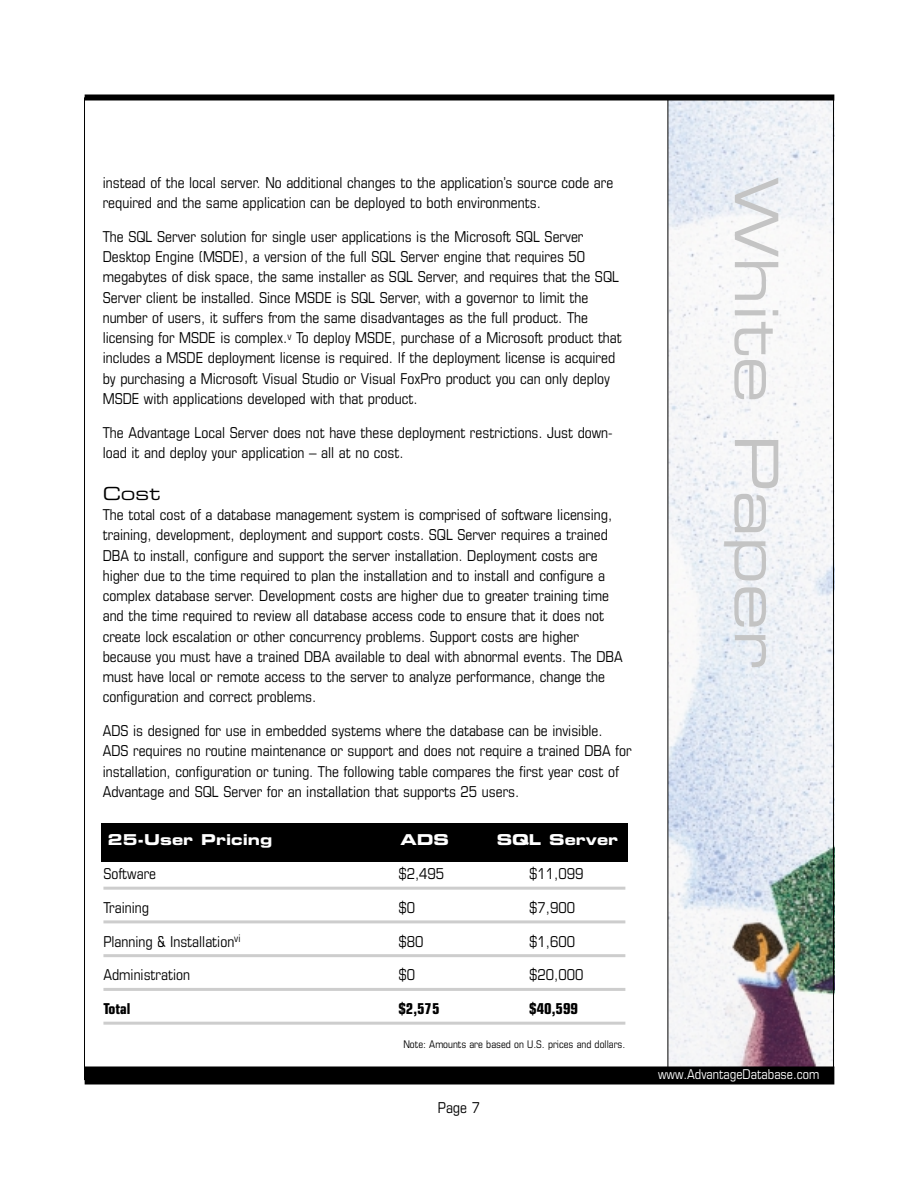
<style>
.page{position:relative;width:918px;height:1188px;background:#fff}
.page>*{position:absolute;margin:0;border:0;box-sizing:border-box;transform-origin:0 0}
.t1{font:60px "Eurostile Extended Two";color:#c4c4c4}
.t2{font:18px "Eurostile Extended Two";color:#000}
.t3{font:condensed 15px/20.2px "Eurostile";color:#000}
.t4{font:15px "Eurostile Bold Extended Two";color:#fff}
.t5{font:700 condensed 15px "Eurostile";color:#000}
.t6{font:condensed 13.5px "Eurostile";color:#fff}
.t7{font:condensed 10.5px "Eurostile";color:#000}
</style>
<div class="page">
<img style="left:669px;top:101px;width:163px;height:965px">
<div style="left:85px;top:1066px;width:749px;height:18px;background:#000"></div>
<div style="left:85px;top:94px;width:749px;height:6px;background:#000"></div>
<hr style="left:668px;top:99px;width:1px;height:972px;background:#000">
<div style="left:101px;top:824px;width:527px;height:38px;background:#000"></div>
<hr style="left:103px;top:887px;width:522px;height:3px;background:#cdcdcd">
<hr style="left:103px;top:920px;width:522px;height:3px;background:#cdcdcd">
<hr style="left:103px;top:954px;width:522px;height:3px;background:#cdcdcd">
<hr style="left:103px;top:988px;width:522px;height:3px;background:#cdcdcd">
<hr style="left:103px;top:1022px;width:522px;height:3px;background:#cdcdcd">
<p class="t3" style="left:103px;top:174px;width:512px">instead of the local server. No additional changes to the application’s source code are required and the same application can be deployed to both environments.</p>
<p class="t3" style="left:103px;top:228px;width:521px">The SQL Server solution for single user applications is the Microsoft SQL Server Desktop Engine (MSDE), a version of the full SQL Server engine that requires 50 megabytes of disk space, the same installer as SQL Server, and requires that the SQL Server client be installed. Since MSDE is SQL Server, with a governor to limit the number of users, it suffers from the same disadvantages as the full product. The licensing for MSDE is complex.<sup>v</sup> To deploy MSDE, purchase of a Microsoft product that includes a MSDE deployment license is required. If the deployment license is acquired by purchasing a Microsoft Visual Studio or Visual FoxPro product you can only deploy MSDE with applications developed with that product.</p>
<p class="t3" style="left:103px;top:423px;width:511px">The Advantage Local Server does not have these deployment restrictions. Just down&shy;load it and deploy your application – all at no cost.</p>
<p class="t2" style="left:103px;top:487px;width:59px">Cost</p>
<p class="t3" style="left:103px;top:506px;width:522px">The total cost of a database management system is comprised of software licensing, training, development, deployment and support costs. SQL Server requires a trained DBA to install, configure and support the server installation. Deployment costs are higher due to the time required to plan the installation and to install and configure a complex database server. Development costs are higher due to greater training time and the time required to review all database access code to ensure that it does not create lock escalation or other concurrency problems. Support costs are higher because you must have a trained DBA available to deal with abnormal events. The DBA must have local or remote access to the server to analyze performance, change the configuration and correct problems.</p>
<p class="t3" style="left:103px;top:722px;width:530px">ADS is designed for use in embedded systems where the database can be invisible.<br>ADS requires no routine maintenance or support and does not require a trained DBA for installation, configuration or tuning. The following table compares the first year cost of Advantage and SQL Server for an installation that supports 25 users.</p>
<p class="t4" style="left:108px;top:835px;width:166px">25-User Pricing</p>
<p class="t4" style="left:400px;top:835px;width:50px">ADS</p>
<p class="t4" style="left:497px;top:835px;width:123px">SQL Server</p>
<p class="t3" style="left:103px;top:865px;width:54px">Software</p>
<p class="t3" style="left:398px;top:865px;width:47px">$2,495</p>
<p class="t3" style="left:529px;top:865px;width:56px">$11,099</p>
<p class="t3" style="left:103px;top:899px;width:47px">Training</p>
<p class="t3" style="left:398px;top:899px;width:18px">$0</p>
<p class="t3" style="left:529px;top:899px;width:47px">$7,900</p>
<p class="t3" style="left:103px;top:933px;width:139px">Planning &amp; Installation<sup>vi</sup></p>
<p class="t3" style="left:398px;top:933px;width:27px">$80</p>
<p class="t3" style="left:529px;top:933px;width:47px">$1,600</p>
<p class="t3" style="left:103px;top:966px;width:88px">Administration</p>
<p class="t3" style="left:398px;top:966px;width:18px">$0</p>
<p class="t3" style="left:529px;top:966px;width:56px">$20,000</p>
<p class="t5" style="left:103px;top:1003px;width:28px">Total</p>
<p class="t5" style="left:398px;top:1003px;width:43px">$2,575</p>
<p class="t5" style="left:529px;top:1003px;width:50px">$40,599</p>
<p class="t7" style="left:403px;top:1040px;width:224px">Note: Amounts are based on U.S. prices and dollars.</p>
<p class="t3" style="left:438px;top:1099px;width:44px">Page 7</p>
<h1 class="t1" style="left:778px;top:177px;width:493px;rotate:90deg">White Paper</h1>
<p class="t6" style="left:658px;top:1069px;width:163px">www.AdvantageDatabase.com</p>
</div>
